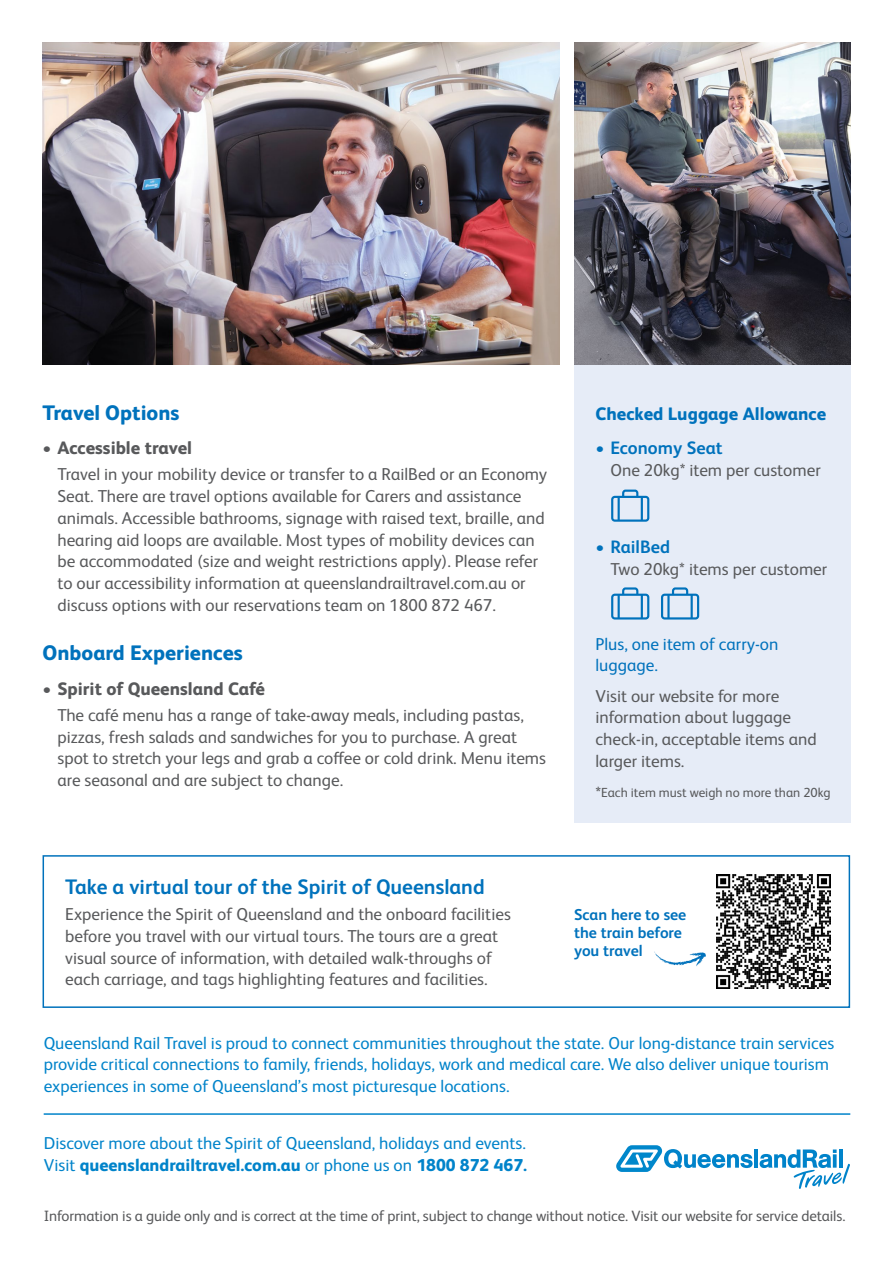
<style>
.page{position:relative;width:893px;height:1263px;background:#fff}
.page>*{position:absolute;margin:0;border:0;box-sizing:border-box;transform-origin:0 0}
.t1{font:700 21px "FS Albert Pro";color:#0072bc}
.t2{font:800 21px "FS Albert Pro";color:#0072bc}
.t3{font:800 18px "FS Albert Pro";color:#58595b}
.t4{font:800 18px "FS Albert Pro";color:#0072bc}
.t5{font:700 18px "FS Albert Pro";color:#0072bc}
.t6{font:17.25px/21.8px "FS Albert Pro";color:#58595b}
.t7{font:17.25px/21.8px "FS Albert Pro";color:#0083ca}
.t8{font:17.25px/21.8px "FS Albert Pro";color:#0072bc}
.t9{font:700 15.75px/18px "FS Albert Pro";color:#0072bc}
.t10{font:15px "FS Albert Pro";letter-spacing:-.01em;color:#58595b}
.t11{font:13.2px "FS Albert Pro";color:#58595b}
.s1{font-size:17.25px}
.s2{font-weight:800}
</style>
<div class="page">
<div style="left:574px;top:343px;width:276px;height:480px;background:#e6ecf7"></div>
<img style="left:43px;top:43px;width:517px;height:321px">
<img style="left:574px;top:43px;width:277px;height:321px">
<div style="left:611px;top:496px;width:38px;height:26px;border:2px solid #0072bc;border-radius:3px"></div>
<svg style="left:621px;top:489px;width:18px;height:10px"></svg>
<hr style="left:618px;top:497px;width:2px;height:24px;background:#0072bc">
<hr style="left:641px;top:497px;width:2px;height:24px;background:#0072bc">
<div style="left:611px;top:594px;width:38px;height:25px;border:2px solid #0072bc;border-radius:3px"></div>
<svg style="left:621px;top:587px;width:18px;height:10px"></svg>
<hr style="left:618px;top:595px;width:2px;height:24px;background:#0072bc">
<hr style="left:641px;top:595px;width:2px;height:24px;background:#0072bc">
<div style="left:661px;top:594px;width:38px;height:25px;border:2px solid #0072bc;border-radius:3px"></div>
<svg style="left:671px;top:587px;width:18px;height:10px"></svg>
<hr style="left:667px;top:595px;width:3px;height:24px;background:#0072bc">
<hr style="left:691px;top:595px;width:2px;height:24px;background:#0072bc">
<hr style="left:44px;top:1113px;width:806px;height:2px;background:#0083ca">
<svg style="left:616px;top:1145px;width:137px;height:27px"></svg>
<hr style="left:754px;top:1149px;width:4px;height:19px;background:#0083ca">
<svg style="left:760px;top:1149px;width:90px;height:40px"></svg>
<hr style="left:839px;top:1149px;width:4px;height:19px;background:#0083ca">
<img style="left:716px;top:874px;width:115px;height:115px">
<svg style="left:654px;top:951px;width:52px;height:16px"></svg>
<div style="left:43px;top:855px;width:807px;height:153px;border:2px solid #0072bc"></div>
<p class="t2" style="left:43px;top:396px;width:139px">Travel Options</p>
<p class="t3" style="left:43px;top:434px;width:151px">• Accessible travel</p>
<p class="t6" style="left:57px;top:462px;width:491px">Travel in your mobility device or transfer to a RailBed or an Economy Seat. There are travel options available for Carers and assistance animals. Accessible bathrooms, signage with raised text, braille, and hearing aid loops are available. Most types of mobility devices can be accommodated (size and weight restrictions apply). Please refer to our accessibility information at queenslandrailtravel.com.au or discuss options with our reservations team on 1800 872 467.</p>
<p class="t2" style="left:43px;top:636px;width:202px">Onboard Experiences</p>
<p class="t3" style="left:43px;top:674px;width:224px">• Spirit of Queensland Café</p>
<p class="t6" style="left:57px;top:703px;width:490px">The café menu has a range of take-away meals, including pastas, pizzas, fresh salads and sandwiches for you to purchase. A great spot to stretch your legs and grab a coffee or cold drink. Menu items are seasonal and are subject to change.</p>
<p class="t4" style="left:595px;top:399px;width:232px">Checked Luggage Allowance</p>
<p class="t5" style="left:595px;top:435px;width:129px">• Economy Seat</p>
<p class="t6" style="left:610px;top:458px;width:212px">One 20kg* item per customer</p>
<p class="t5" style="left:595px;top:534px;width:76px">• RailBed</p>
<p class="t6" style="left:610px;top:557px;width:218px">Two 20kg* items per customer</p>
<p class="t8" style="left:595px;top:632px;width:184px">Plus, one item of carry-on luggage.</p>
<p class="t6" style="left:595px;top:684px;width:223px">Visit our website for more information about luggage check-in, acceptable items and larger items.</p>
<p class="t11" style="left:595px;top:783px;width:237px"><span class="s1">*</span>Each item must weigh no more than 20kg</p>
<p class="t1" style="left:65px;top:872px;width:421px">Take a virtual tour of the Spirit of Queensland</p>
<p class="t6" style="left:65px;top:902px;width:447px">Experience the Spirit of Queensland and the onboard facilities before you travel with our virtual tours. The tours are a great visual source of information, with detailed walk-throughs of each carriage, and tags highlighting features and facilities.</p>
<p class="t9" style="left:574px;top:905px;width:114px">Scan here to see the train before you travel</p>
<p class="t7" style="left:44px;top:1030px;width:792px">Queensland Rail Travel is proud to connect communities throughout the state. Our long-distance train services provide critical connections to family, friends, holidays, work and medical care. We also deliver unique tourism experiences in some of Queensland’s most picturesque locations.</p>
<p class="t7" style="left:44px;top:1130px;width:485px;line-height:22.5px">Discover more about the Spirit of Queensland, holidays and events.<br>Visit <span class="s2">queenslandrailtravel.com.au</span> or phone us on <span class="s2">1800 872 467.</span></p>
<p class="t10" style="left:44px;top:1205px;width:803px">Information is a guide only and is correct at the time of print, subject to change without notice. Visit our website for service details.</p>
</div>
